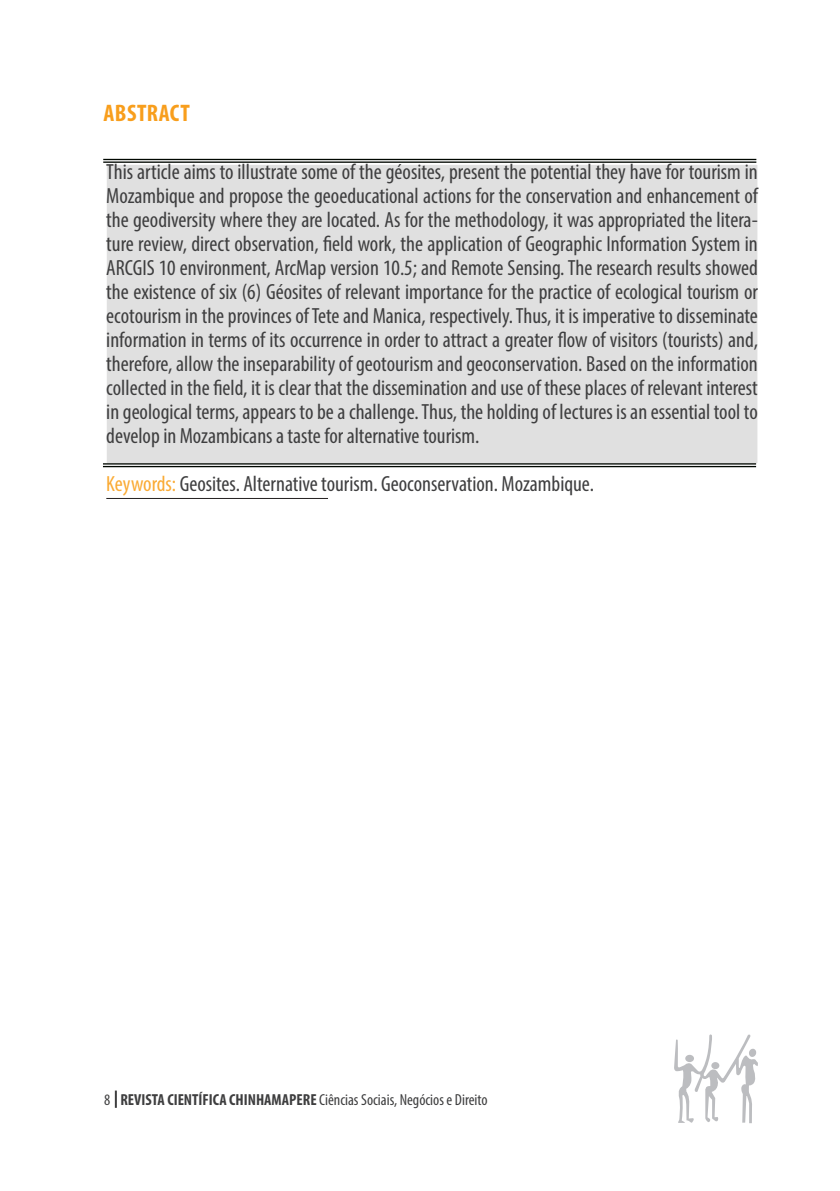
<style>
.page{position:relative;width:840px;height:1191px;background:#fff}
.page>*{position:absolute;margin:0;border:0;box-sizing:border-box;transform-origin:0 0}
.t1{font:700 condensed 24px "Myriad Pro";letter-spacing:.02em;color:#f89e1c}
.t2{font:condensed 22px/24px "Myriad Pro";color:#3e3e3f;text-align:justify}
.t3{font:condensed 16px "Myriad Pro";color:#3e3e3f}
.s1{color:#faaa34}
.s2{font-weight:700}
</style>
<div class="page">
<svg style="left:115px;top:1090px;width:2px;height:17px"></svg>
<svg style="left:674px;top:1034px;width:83px;height:89px"></svg>
<hr style="left:106px;top:498px;width:222px;height:1px;background:#231f20">
<div style="left:106px;top:164px;width:652px;height:300px;background:#e0e0e0"></div>
<div style="left:105px;top:163px;width:654px;height:302px;border:2px solid #fff"></div>
<hr style="left:103px;top:159px;width:653px;height:1px;background:#000700">
<hr style="left:103px;top:161px;width:653px;height:2px;background:#000700">
<hr style="left:103px;top:463px;width:652px;height:1px;background:#000700">
<hr style="left:103px;top:466px;width:652px;height:1px;background:#000700">
<p class="t1" style="left:103px;top:98px;width:88px">ABSTRACT</p>
<p class="t2" style="left:106px;top:160px;width:652px">This article aims to illustrate some of the géosites, present the potential they have for tourism in Mozambique and propose the geoeducational actions for the conservation and enhancement of the geodiversity where they are located. As for the methodology, it was appropriated the litera&shy;ture review, direct observation, field work, the application of Geographic Information System in ARCGIS 10 environment, ArcMap version 10.5; and Remote Sensing. The research results showed the existence of six (6) Géosites of relevant importance for the practice of ecological tourism or ecotourism in the provinces of Tete and Manica, respectively. Thus, it is imperative to disseminate information in terms of its occurrence in order to attract a greater flow of visitors (tourists) and, therefore, allow the inseparability of geotourism and geoconservation. Based on the information collected in the field, it is clear that the dissemination and use of these places of relevant interest in geological terms, appears to be a challenge. Thus, the holding of lectures is an essential tool to develop in Mozambicans a taste for alternative tourism.</p>
<p class="t2" style="left:106px;top:472px;width:489px"><span class="s1">Keywords:</span> Geosites. Alternative tourism. Geoconservation. Mozambique.</p>
<p class="t3" style="left:104px;top:1089px;width:385px">8 <span class="s2">REVISTA CIENTÍFICA CHINHAMAPERE</span> Ciências Sociais, Negócios e Direito</p>
</div>
